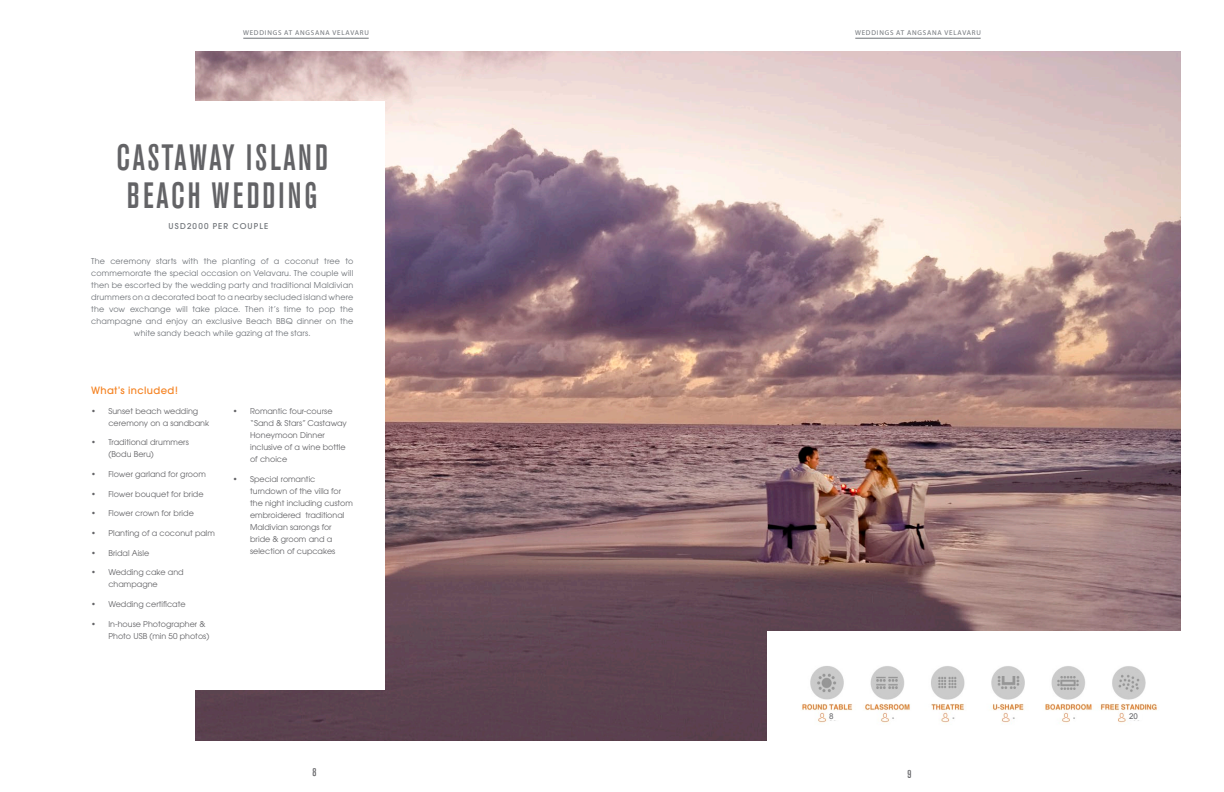
<style>
.page{position:relative;width:1224px;height:792px;background:#fff}
.page>*{position:absolute;margin:0;border:0;box-sizing:border-box;transform-origin:0 0}
.t1{font:500 condensed 36.5px/38.8px "Akzidenz Grotesk BE";letter-spacing:.075em;color:#636366}
.Master_Page_Number{font:500 condensed 11.3px "Akzidenz Grotesk BE";color:#636366}
.Paragraph_Style_2{font:500 10px "Avant Garde";letter-spacing:.04em;color:#f58221}
.t2{font:8px/12px "Avant Garde";color:#636366}
.Body_copy{font:8px/12px "Avant Garde";letter-spacing:.02em;color:#6e7277;text-align:center}
.Intro_TWC_Uppercase{font:500 8px "Avant Garde";letter-spacing:.14em;color:#6e7277}
.t3{font:8px "Arial";color:#636366}
.t4{font:7px "Myriad Pro";letter-spacing:.11em;color:#6e7277}
</style>
<div class="page">
<img style="left:196px;top:51px;width:984px;height:690px">
<div style="left:102px;top:102px;width:283px;height:588px;background:#fff"></div>
<div style="left:767px;top:631px;width:424px;height:114px;background:#fff"></div>
<img style="left:802px;top:666px;width:355px;height:57px">
<div style="left:1129px;top:713px;width:12px;height:7px;background:#fff"></div>
<div style="left:829px;top:713px;width:12px;height:7px;background:#fff"></div>
<hr style="left:243px;top:38px;width:126px;height:1px;background:#6e7277">
<hr style="left:855px;top:38px;width:126px;height:1px;background:#6e7277">
<p class="t4" style="left:243px;top:28px;width:127px">WEDDINGS AT ANGSANA VELAVARU</p>
<p class="t4" style="left:855px;top:28px;width:127px">WEDDINGS AT ANGSANA VELAVARU</p>
<p class="t1" style="left:116px;top:138px;width:213px">CASTAWAY ISLAND<br>BEACH WEDDING</p>
<p class="Intro_TWC_Uppercase" style="left:169px;top:222px;width:101px">USD2000 PER COUPLE</p>
<p class="Body_copy" style="left:91px;top:255px;width:264px">The ceremony starts with the planting of a coconut tree to commemorate the special occasion on Velavaru. The couple will then be escorted by the wedding party and traditional Maldivian drummers on a decorated boat to a nearby secluded island where the vow exchange will take place. Then it’s time to pop the champagne and enjoy an exclusive Beach BBQ dinner on the white sandy beach while gazing at the stars.</p>
<p class="Paragraph_Style_2" style="left:91px;top:384px;width:88px">What’s included!</p>
<p class="t2" style="left:108px;top:405px;width:102px;text-indent:-17px">• Sunset beach wedding ceremony on a sandbank</p>
<p class="t2" style="left:108px;top:436px;width:82px;text-indent:-17px">• Traditional drummers (Bodu Beru)</p>
<p class="t2" style="left:91px;top:468px;width:116px">• Flower garland for groom</p>
<p class="t2" style="left:91px;top:488px;width:114px">• Flower bouquet for bride</p>
<p class="t2" style="left:91px;top:508px;width:104px">• Flower crown for bride</p>
<p class="t2" style="left:91px;top:527px;width:125px">• Planting of a coconut palm</p>
<p class="t2" style="left:91px;top:547px;width:60px">• Bridal Aisle</p>
<p class="t2" style="left:108px;top:567px;width:77px;text-indent:-17px">• Wedding cake and champagne</p>
<p class="t2" style="left:91px;top:598px;width:96px">• Wedding certificate</p>
<p class="t2" style="left:108px;top:618px;width:102px;text-indent:-17px">• In-house Photographer &amp;<br>Photo USB (min 50 photos)</p>
<p class="t2" style="left:250px;top:405px;width:98px;text-indent:-17px">• Romantic four-course “Sand &amp; Stars” Castaway<br>Honeymoon Dinner inclusive of a wine bottle of choice</p>
<p class="t2" style="left:250px;top:473px;width:104px;text-indent:-17px">• Special romantic turndown of the villa for the night including custom embroidered traditional<br>Maldivian sarongs for bride &amp; groom and a selection of cupcakes</p>
<p class="t3" style="left:829px;top:711px;width:6px">8</p>
<p class="t3" style="left:1129px;top:711px;width:10px">20</p>
<p class="Master_Page_Number" style="left:312px;top:766px;width:5px">8</p>
<p class="Master_Page_Number" style="left:908px;top:768px;width:5px">9</p>
</div>
